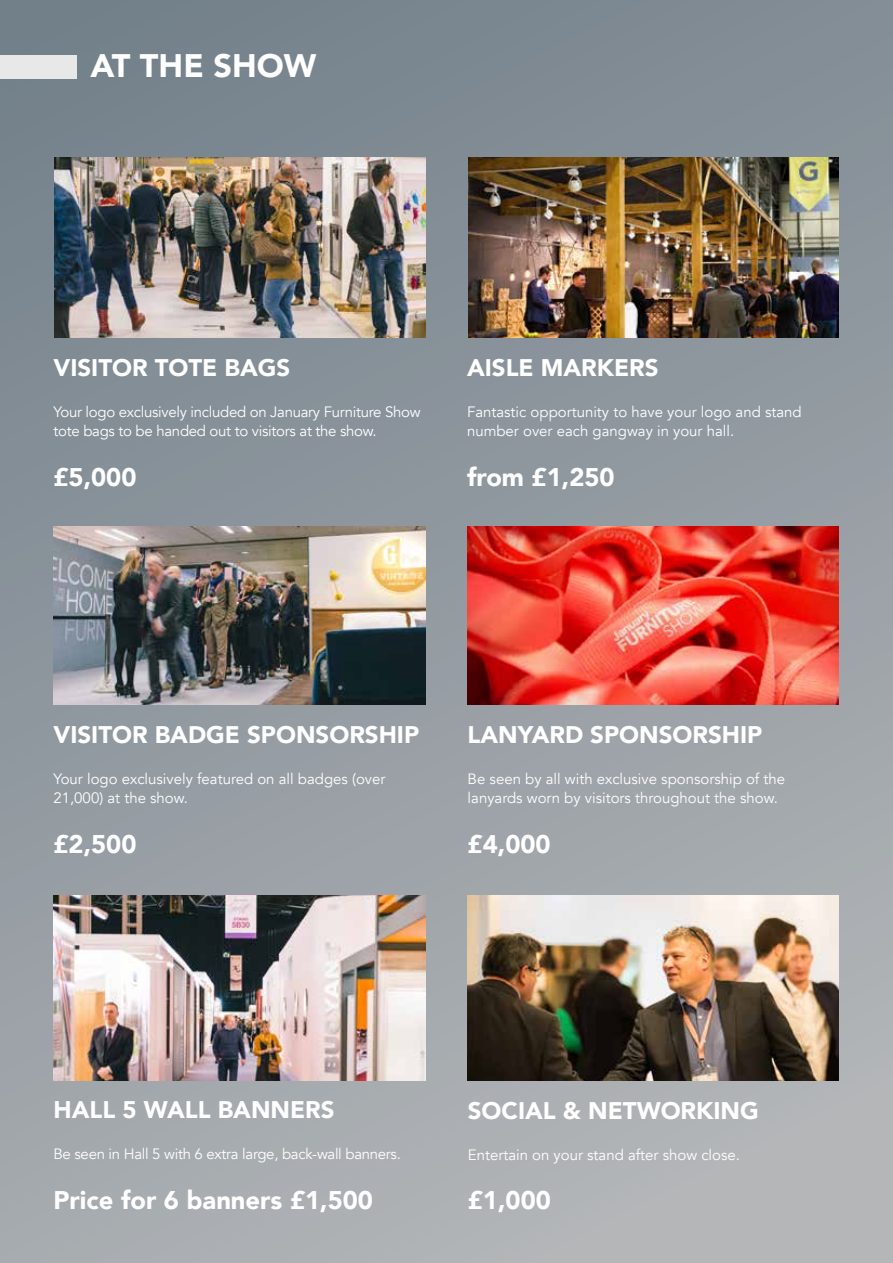
<style>
.page{position:relative;width:893px;height:1263px;background:#fff}
.page>*{position:absolute;margin:0;border:0;box-sizing:border-box;transform-origin:0 0}
.t1{font:900 32.55px "Avenir";color:#fff}
.t2{font:900 25.5px "Avenir";color:#fff}
.t3{font:900 24px "Avenir";color:#fff}
.t4{font:15px/19.5px "Avenir";color:#fff}
.t5{font:15px/19.5px "Avenir";letter-spacing:-.02em;color:#fff}
</style>
<div class="page">
<div style="left:0;top:0;width:893px;height:1263px;background:linear-gradient(to bottom,#79858e,#b1b3b6)"></div>
<div style="left:0;top:55px;width:76px;height:23px;background:#e8e8e9"></div>
<img style="left:468px;top:526px;width:371px;height:178px">
<img style="left:53px;top:526px;width:372px;height:178px">
<img style="left:54px;top:157px;width:371px;height:180px">
<img style="left:469px;top:157px;width:370px;height:180px">
<img style="left:53px;top:895px;width:372px;height:186px">
<img style="left:468px;top:895px;width:371px;height:186px">
<h1 class="t1" style="left:91px;top:38px;width:227px">AT THE SHOW</h1>
<h3 class="t3" style="left:53px;top:347px;width:238px">VISITOR TOTE BAGS</h3>
<p class="t5" style="left:53px;top:402px;width:369px">Your logo exclusively included on January Furniture Show tote bags to be handed out to visitors at the show.</p>
<h2 class="t2" style="left:53px;top:455px;width:85px">£5,000</h2>
<h3 class="t3" style="left:467px;top:347px;width:193px">AISLE MARKERS</h3>
<p class="t4" style="left:467px;top:402px;width:336px">Fantastic opportunity to have your logo and stand number over each gangway in your hall.</p>
<h2 class="t2" style="left:467px;top:455px;width:149px">from £1,250</h2>
<h3 class="t3" style="left:53px;top:714px;width:367px">VISITOR BADGE SPONSORSHIP</h3>
<p class="t4" style="left:53px;top:769px;width:333px">Your logo exclusively featured on all badges (over<br>21,000) at the show.</p>
<h2 class="t2" style="left:53px;top:822px;width:85px">£2,500</h2>
<h3 class="t3" style="left:468px;top:714px;width:296px">LANYARD SPONSORSHIP</h3>
<p class="t4" style="left:468px;top:769px;width:319px">Be seen by all with exclusive sponsorship of the lanyards worn by visitors throughout the show.</p>
<h2 class="t2" style="left:468px;top:822px;width:85px">£4,000</h2>
<h3 class="t3" style="left:53px;top:1089px;width:283px">HALL 5 WALL BANNERS</h3>
<p class="t5" style="left:53px;top:1144px;width:349px">Be seen in Hall 5 with 6 extra large, back-wall banners.</p>
<h2 class="t2" style="left:53px;top:1178px;width:321px">Price for 6 banners £1,500</h2>
<h3 class="t3" style="left:468px;top:1090px;width:293px">SOCIAL &amp; NETWORKING</h3>
<p class="t4" style="left:468px;top:1145px;width:274px">Entertain on your stand after show close.</p>
<h2 class="t2" style="left:468px;top:1178px;width:85px">£1,000</h2>
</div>
